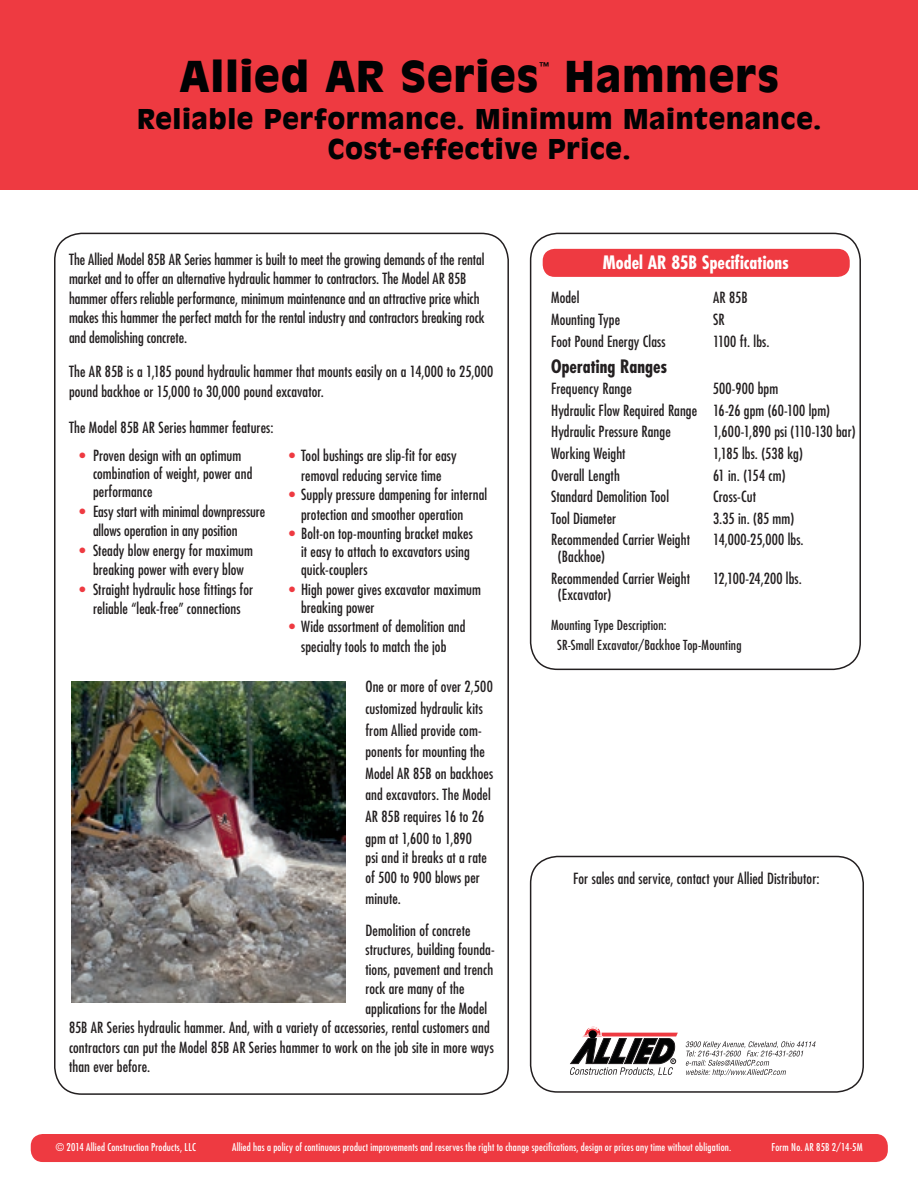
<style>
.page{position:relative;width:918px;height:1188px;background:#fff}
.page>*{position:absolute;margin:0;border:0;box-sizing:border-box;transform-origin:0 0}
.t1{font:900 42px "Antique Olive";letter-spacing:.02em;color:#010203}
.t2{font:900 27px/30px "Antique Olive";letter-spacing:.025em;color:#010203;text-align:center}
.t3{font:700 condensed 18px "Futura";color:#fff}
.t4{font:700 condensed 18px "Futura";letter-spacing:.005em;color:#231f20}
.t5{font:condensed 15px/19.5px "Futura";letter-spacing:.005em;color:#231f20}
.t6{font:condensed 13.5px/19.5px "Futura";letter-spacing:.01em;color:#231f20}
.t7{font:condensed 10.5px "Futura";letter-spacing:.02em;color:#fff}
.t8{font:10.5px "Antique Olive";color:#010203}
.s1{color:#ee3a41}
</style>
<div class="page">
<div style="left:31px;top:1134px;width:857px;height:28px;background:#ee3a41;border-radius:12px"></div>
<div style="left:530px;top:856px;width:334px;height:237px;border:2px solid #231f20;border-radius:27px"></div>
<div style="left:0;top:0;width:918px;height:189px;background:#ee3a41"></div>
<div style="left:530px;top:233px;width:331px;height:437px;border:2px solid #231f20;border-radius:27px"></div>
<div style="left:543px;top:249px;width:307px;height:28px;background:#ee3a41;border-radius:12px"></div>
<img style="left:71px;top:681px;width:274px;height:322px">
<svg style="left:686px;top:1041px;width:130px;height:35px"></svg>
<svg style="left:570px;top:1027px;width:108px;height:49px"></svg>
<h1 class="t1" style="left:180px;top:52px;width:360px">Allied AR Series</h1>
<p class="t8" style="left:539px;top:60px;width:12px">™</p>
<h1 class="t1" style="left:565px;top:52px;width:216px">Hammers</h1>
<h2 class="t2" style="left:137px;top:103px;width:686px">Reliable Performance. Minimum Maintenance.<br>Cost-effective Price.</h2>
<p class="t5" style="left:69px;top:249px;width:417px">The Allied Model 85B AR Series hammer is built to meet the growing demands of the rental market and to offer an alternative hydraulic hammer to contractors. The Model AR 85B hammer offers reliable performance, minimum maintenance and an attractive price which makes this hammer the perfect match for the rental industry and contractors breaking rock and demolishing concrete.</p>
<p class="t5" style="left:69px;top:361px;width:426px">The AR 85B is a 1,185 pound hydraulic hammer that mounts easily on a 14,000 to 25,000 pound backhoe or 15,000 to 30,000 pound excavator.</p>
<p class="t5" style="left:69px;top:418px;width:206px">The Model 85B AR Series hammer features:</p>
<p class="t5" style="left:93px;top:446px;width:161px;line-height:18px;text-indent:-14px"><span class="s1">•</span> Proven design with an optimum combination of weight, power and performance</p>
<p class="t5" style="left:93px;top:501px;width:174px;text-indent:-14px"><span class="s1">•</span> Easy start with minimal downpressure allows operation in any position</p>
<p class="t5" style="left:80px;top:540px;width:175px;text-align:center"><span class="s1">•</span> Steady blow energy for maximum breaking power with every blow</p>
<p class="t5" style="left:80px;top:579px;width:175px;text-align:center"><span class="s1">•</span> Straight hydraulic hose fittings for reliable “leak-free” connections</p>
<p class="t5" style="left:289px;top:446px;width:169px;text-align:center"><span class="s1">•</span> Tool bushings are slip-fit for easy removal reducing service time</p>
<p class="t5" style="left:301px;top:485px;width:188px;text-indent:-12px"><span class="s1">•</span> Supply pressure dampening for internal protection and smoother operation</p>
<p class="t5" style="left:301px;top:524px;width:173px;line-height:18px;text-indent:-12px"><span class="s1">•</span> Bolt-on top-mounting bracket makes it easy to attach to excavators using quick-couplers</p>
<p class="t5" style="left:301px;top:580px;width:181px;line-height:18px;text-indent:-12px"><span class="s1">•</span> High power gives excavator maximum breaking power</p>
<p class="t5" style="left:289px;top:617px;width:178px;text-align:center"><span class="s1">•</span> Wide assortment of demolition and specialty tools to match the job</p>
<p class="t5" style="left:365px;top:676px;width:129px;line-height:21.6px">One or more of over 2,500 customized hydraulic kits from Allied provide com&shy;ponents for mounting the<br>Model AR 85B on backhoes and excavators. The Model<br>AR 85B requires 16 to 26 gpm at 1,600 to 1,890</p>
<p class="t5" style="left:365px;top:847px;width:123px">psi and it breaks at a rate of 500 to 900 blows per</p>
<p class="t5" style="left:365px;top:883px;width:107px;line-height:31.5px">minute.<br>Demolition of concrete</p>
<p class="t5" style="left:365px;top:940px;width:131px">structures, building founda-</p>
<p class="t5" style="left:365px;top:959px;width:129px">tions, pavement and trench</p>
<p class="t5" style="left:365px;top:979px;width:100px">rock are many of the</p>
<p class="t5" style="left:365px;top:998px;width:123px">applications for the Model</p>
<p class="t5" style="left:69px;top:1018px;width:422px">85B AR Series hydraulic hammer. And, with a variety of accessories, rental customers and</p>
<p class="t5" style="left:69px;top:1037px;width:426px">contractors can put the Model 85B AR Series hammer to work on the job site in more ways</p>
<p class="t5" style="left:69px;top:1057px;width:83px">than ever before.</p>
<p class="t3" style="left:603px;top:250px;width:187px">Model AR 85B Specifications</p>
<p class="t5" style="left:551px;top:288px;width:30px">Model</p>
<p class="t5" style="left:713px;top:288px;width:36px">AR 85B</p>
<p class="t5" style="left:551px;top:309px;width:70px">Mounting Type</p>
<p class="t5" style="left:713px;top:309px;width:13px">SR</p>
<p class="t5" style="left:551px;top:331px;width:116px">Foot Pound Energy Class</p>
<p class="t5" style="left:713px;top:331px;width:58px">1100 ft. lbs.</p>
<p class="t4" style="left:551px;top:354px;width:117px">Operating Ranges</p>
<p class="t5" style="left:551px;top:379px;width:82px">Frequency Range</p>
<p class="t5" style="left:551px;top:378px;width:280px;line-height:21.6px;text-indent:162px">500-900 bpm<br>Hydraulic Flow Required Range 16-26 gpm (60-100 lpm)<br>Hydraulic Pressure Range</p>
<p class="t5" style="left:713px;top:422px;width:144px">1,600-1,890 psi (110-130 bar)</p>
<p class="t5" style="left:551px;top:443px;width:76px">Working Weight</p>
<p class="t5" style="left:713px;top:443px;width:91px">1,185 lbs. (538 kg)</p>
<p class="t5" style="left:551px;top:465px;width:70px">Overall Length</p>
<p class="t5" style="left:713px;top:465px;width:74px">61 in. (154 cm)</p>
<p class="t5" style="left:551px;top:487px;width:119px">Standard Demolition Tool</p>
<p class="t5" style="left:713px;top:487px;width:45px">Cross-Cut</p>
<p class="t5" style="left:551px;top:508px;width:67px">Tool Diameter</p>
<p class="t5" style="left:713px;top:508px;width:83px">3.35 in. (85 mm)</p>
<p class="t5" style="left:551px;top:530px;width:140px">Recommended Carrier Weight</p>
<p class="t5" style="left:713px;top:530px;width:92px">14,000-25,000 lbs.</p>
<p class="t5" style="left:551px;top:545px;width:140px;line-height:21.6px;text-indent:7px">(Backhoe)<br>Recommended Carrier Weight</p>
<p class="t5" style="left:713px;top:568px;width:90px">12,100-24,200 lbs.</p>
<p class="t5" style="left:558px;top:584px;width:55px">(Excavator)</p>
<p class="t6" style="left:557px;top:615px;width:186px;text-indent:-6px">Mounting Type Description:<br>SR-Small Excavator/Backhoe Top-Mounting</p>
<p class="t5" style="left:573px;top:869px;width:248px">For sales and service, contact your Allied Distributor:</p>
<p class="t7" style="left:56px;top:1141px;width:142px">© 2014 Allied Construction Products, LLC</p>
<p class="t7" style="left:232px;top:1141px;width:501px">Allied has a policy of continuous product improvements and reserves the right to change specifications, design or prices any time without obligation.</p>
<p class="t7" style="left:772px;top:1141px;width:93px">Form No. AR 85B 2/14-5M</p>
</div>
